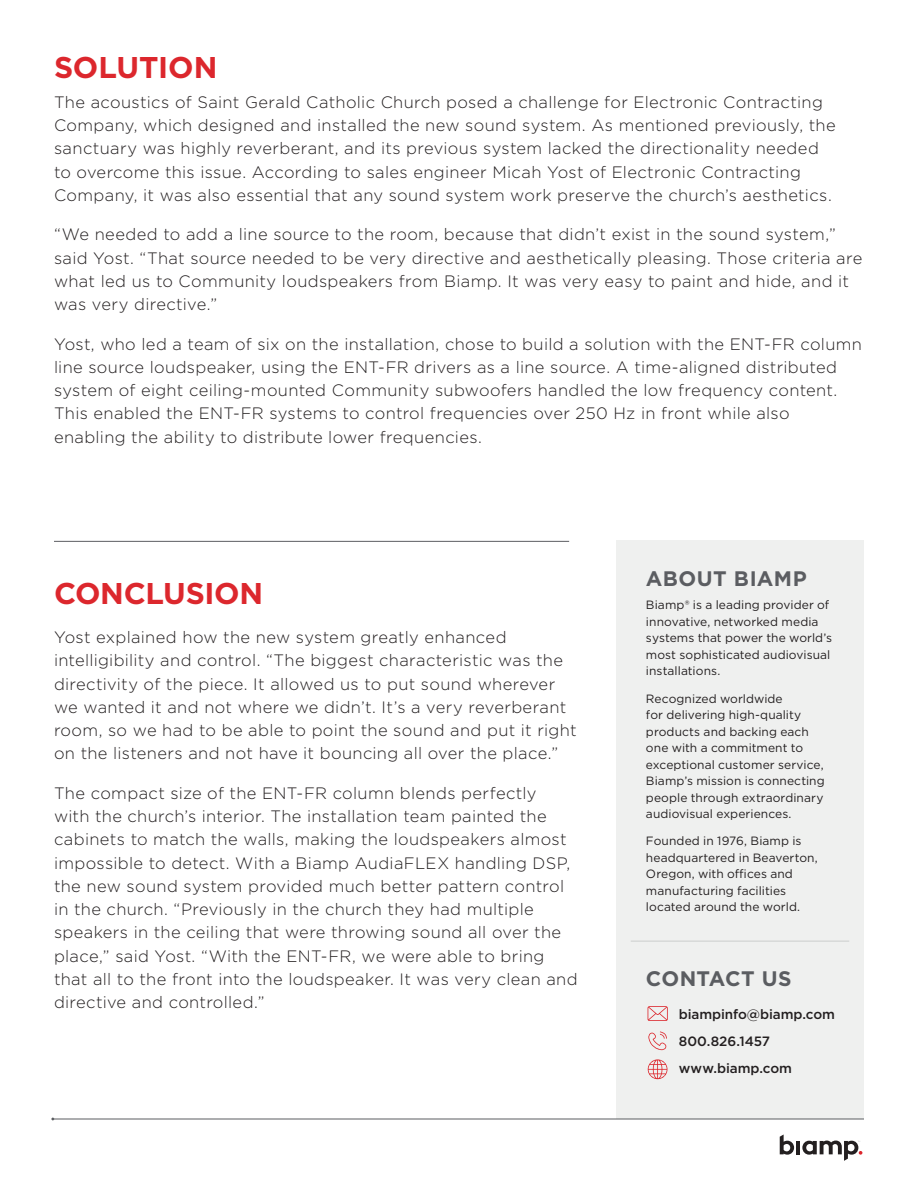
<style>
.page{position:relative;width:918px;height:1188px;background:#fff}
.page>*{position:absolute;margin:0;border:0;box-sizing:border-box;transform-origin:0 0}
.p_body{font:700 30px "Gotham";letter-spacing:-.01em;color:#dc272d}
.p_h2_red{font:700 30px "Gotham";letter-spacing:-.005em;color:#dc272d}
.p_h3_about{font:700 21px "Gotham";letter-spacing:.02em;color:#5b5d61}
.p_body-2{font:300 16.5px/23.2px "Gotham";letter-spacing:.02em;color:#231f20}
.p_body_contact{font:500 13.5px "Gotham";letter-spacing:-.01em;color:#231f20}
.p_body_about{font:12px/16.5px "Gotham";letter-spacing:.005em;color:#231f20}
</style>
<div class="page">
<div style="left:616px;top:541px;width:248px;height:578px;background:#eff0ef"></div>
<svg style="left:648px;top:1006px;width:20px;height:15px"></svg>
<svg style="left:648px;top:1032px;width:19px;height:18px"></svg>
<svg style="left:648px;top:1059px;width:19px;height:20px"></svg>
<hr style="left:631px;top:941px;width:218px;height:1px;background:#5b5d61">
<svg style="left:780px;top:1135px;width:14px;height:20px"></svg>
<hr style="left:796px;top:1141px;width:4px;height:13px;background:#231f20">
<svg style="left:802px;top:1141px;width:60px;height:20px"></svg>
<hr style="left:54px;top:1119px;width:810px;height:1px;background:#5b5d61">
<hr style="left:54px;top:541px;width:515px;height:1px;background:#5b5d61">
<p class="p_h2_red" style="left:54px;top:47px;width:165px">SOLUTION</p>
<p class="p_body-2" style="left:54px;top:90px;width:783px">The acoustics of Saint Gerald Catholic Church posed a challenge for Electronic Contracting Company, which designed and installed the new sound system. As mentioned previously, the sanctuary was highly reverberant, and its previous system lacked the directionality needed to overcome this issue. According to sales engineer Micah Yost of Electronic Contracting Company, it was also essential that any sound system work preserve the church’s aesthetics.</p>
<p class="p_body-2" style="left:54px;top:223px;width:810px">“We needed to add a line source to the room, because that didn’t exist in the sound system,” said Yost. “That source needed to be very directive and aesthetically pleasing. Those criteria are what led us to Community loudspeakers from Biamp. It was very easy to paint and hide, and it was very directive.”</p>
<p class="p_body-2" style="left:54px;top:332px;width:809px">Yost, who led a team of six on the installation, chose to build a solution with the ENT-FR column line source loudspeaker, using the ENT-FR drivers as a line source. A time-aligned distributed system of eight ceiling-mounted Community subwoofers handled the low frequency content.<br>This enabled the ENT-FR systems to control frequencies over 250 Hz in front while also enabling the ability to distribute lower frequencies.</p>
<p class="p_body" style="left:54px;top:573px;width:211px">CONCLUSION</p>
<p class="p_body-2" style="left:54px;top:625px;width:524px">Yost explained how the new system greatly enhanced intelligibility and control. “The biggest characteristic was the directivity of the piece. It allowed us to put sound wherever we wanted it and not where we didn’t. It’s a very reverberant room, so we had to be able to point the sound and put it right on the listeners and not have it bouncing all over the place.”</p>
<p class="p_body-2" style="left:54px;top:781px;width:525px">The compact size of the ENT-FR column blends perfectly<br>with the church’s interior. The installation team painted the cabinets to match the walls, making the loudspeakers almost impossible to detect. With a Biamp AudiaFLEX handling DSP, the new sound system provided much better pattern control in the church. “Previously in the church they had multiple speakers in the ceiling that were throwing sound all over the place,” said Yost. “With the ENT-FR, we were able to bring that all to the front into the loudspeaker. It was very clean and directive and controlled.”</p>
<p class="p_h3_about" style="left:646px;top:565px;width:162px">ABOUT BIAMP</p>
<p class="p_body_about" style="left:646px;top:597px;width:188px">Biamp® is a leading provider of innovative, networked media systems that power the world’s most sophisticated audiovisual installations.</p>
<p class="p_body_about" style="left:646px;top:690px;width:180px">Recognized worldwide<br>for delivering high-quality products and backing each one with a commitment to exceptional customer service,<br>Biamp’s mission is connecting people through extraordinary audiovisual experiences.</p>
<p class="p_body_about" style="left:646px;top:833px;width:173px">Founded in 1976, Biamp is headquartered in Beaverton,<br>Oregon, with offices and manufacturing facilities located around the world.</p>
<p class="p_h3_about" style="left:646px;top:965px;width:147px">CONTACT US</p>
<p class="p_body_contact" style="left:679px;top:1006px;width:158px">biampinfo@biamp.com</p>
<p class="p_body_contact" style="left:679px;top:1033px;width:93px">800.826.1457</p>
<p class="p_body_contact" style="left:679px;top:1060px;width:115px">www.biamp.com</p>
</div>
